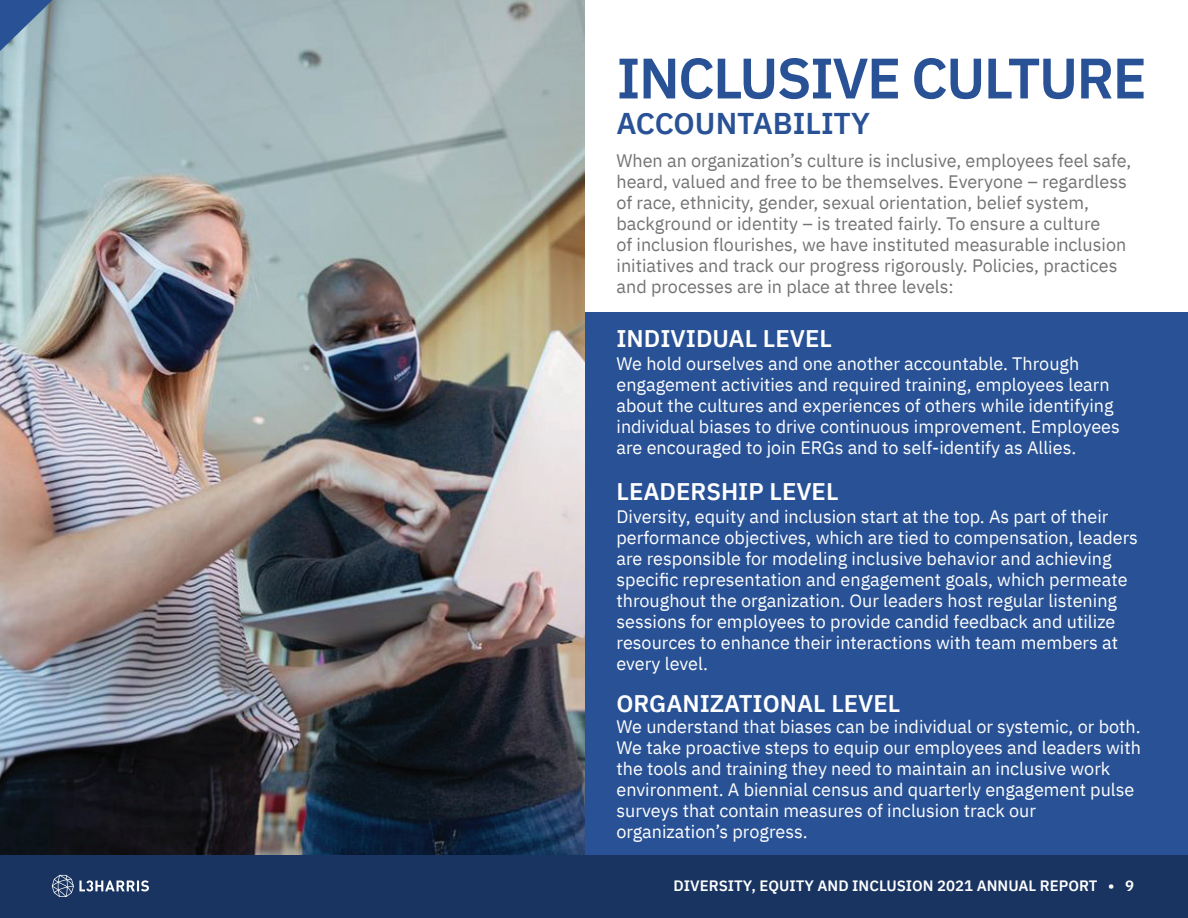
<style>
.page{position:relative;width:1188px;height:918px;background:#fff}
.page>*{position:absolute;margin:0;border:0;box-sizing:border-box;transform-origin:0 0}
.t1{font:600 57px "IBM Plex Sans";letter-spacing:-.03em;color:#295296}
.t2{font:600 30px "IBM Plex Sans";color:#295296}
.t3{font:600 24px "IBM Plex Sans";color:#fff}
.t4{font:18px/21px "IBM Plex Sans";color:#fff}
.t5{font:18px/21px "IBM Plex Sans";color:#737373}
.t6{font:600 15px "IBM Plex Sans";color:#fff}
</style>
<div class="page">
<div style="left:0;top:854px;width:1188px;height:64px;background:#193461"></div>
<svg style="left:52px;top:875px;width:97px;height:22px"></svg>
<div style="left:584px;top:312px;width:604px;height:543px;background:#295296"></div>
<img style="left:0;top:0;width:584px;height:855px">
<svg style="left:0;top:0;width:53px;height:51px;background:#6080a4"></svg>
<h1 class="t1" style="left:616px;top:33px;width:532px">INCLUSIVE CULTURE</h1>
<h2 class="t2" style="left:616px;top:99px;width:255px">ACCOUNTABILITY</h2>
<p class="t5" style="left:617px;top:149px;width:516px">When an organization’s culture is inclusive, employees feel safe, heard, valued and free to be themselves. Everyone – regardless of race, ethnicity, gender, sexual orientation, belief system, background or identity – is treated fairly. To ensure a culture<br>of inclusion flourishes, we have instituted measurable inclusion initiatives and track our progress rigorously. Policies, practices and processes are in place at three levels:</p>
<h3 class="t3" style="left:617px;top:320px;width:217px">INDIVIDUAL LEVEL</h3>
<p class="t4" style="left:617px;top:351px;width:505px">We hold ourselves and one another accountable. Through engagement activities and required training, employees learn about the cultures and experiences of others while identifying individual biases to drive continuous improvement. Employees are encouraged to join ERGs and to self-identify as Allies.</p>
<h3 class="t3" style="left:617px;top:473px;width:224px">LEADERSHIP LEVEL</h3>
<p class="t4" style="left:617px;top:504px;width:523px">Diversity, equity and inclusion start at the top. As part of their performance objectives, which are tied to compensation, leaders are responsible for modeling inclusive behavior and achieving specific representation and engagement goals, which permeate throughout the organization. Our leaders host regular listening sessions for employees to provide candid feedback and utilize resources to enhance their interactions with team members at every level.</p>
<h3 class="t3" style="left:617px;top:684px;width:285px">ORGANIZATIONAL LEVEL</h3>
<p class="t4" style="left:617px;top:714px;width:526px">We understand that biases can be individual or systemic, or both.<br>We take proactive steps to equip our employees and leaders with the tools and training they need to maintain an inclusive work environment. A biennial census and quarterly engagement pulse surveys that contain measures of inclusion track our organization’s progress.</p>
<p class="t6" style="left:674px;top:874px;width:462px">DIVERSITY, EQUITY AND INCLUSION 2021 ANNUAL REPORT • 9</p>
</div>
